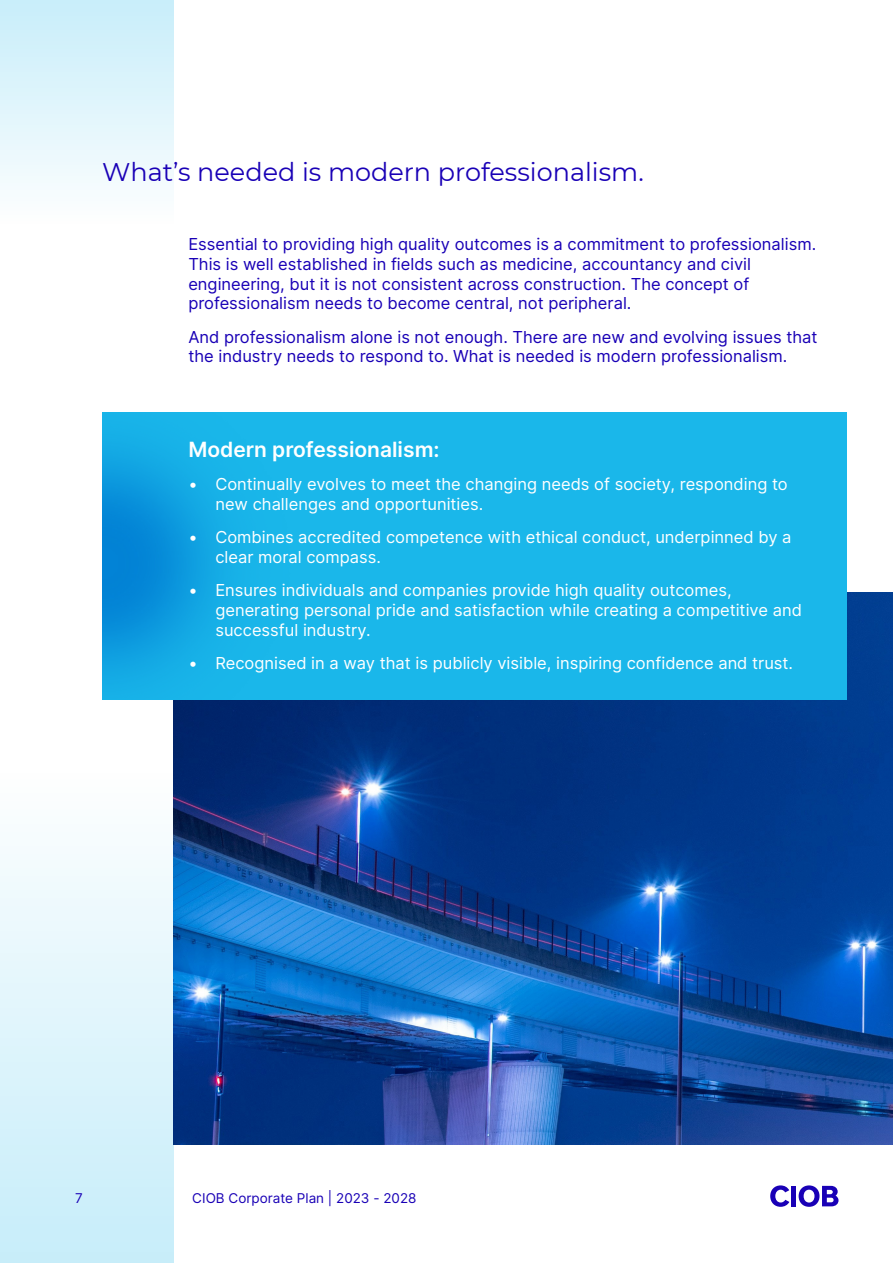
<style>
.page{position:relative;width:893px;height:1263px;background:#fff}
.page>*{position:absolute;margin:0;border:0;box-sizing:border-box;transform-origin:0 0}
.t1{font:25.5px "Montserrat";color:#1900b6}
.t2{font:600 21px "Inter";color:#fff}
.t3{font:16.5px/19.8px "Inter";color:#fff}
.t4{font:16.5px/19.8px "Inter";color:#1900b6}
.t5{font:13.5px "Inter";color:#1900b6}
</style>
<div class="page">
<svg style="left:770px;top:1185px;width:19px;height:22px"></svg>
<div style="left:791px;top:1186px;width:5px;height:20px;background:#1900b6"></div>
<svg style="left:798px;top:1185px;width:40px;height:22px"></svg>
<div style="left:0;top:760px;width:173px;height:503px;background:linear-gradient(to bottom,#fff,#c6edf9)"></div>
<div style="left:0;top:0;width:173px;height:230px;background:linear-gradient(to bottom,#c7edf9,#fefefe)"></div>
<img style="left:173px;top:592px;width:719px;height:552px">
<div style="left:102px;top:412px;width:744px;height:288px;background:#1ab7ea"></div>
<p class="t1" style="left:102px;top:154px;width:543px">What’s needed is modern professionalism.</p>
<p class="t4" style="left:188px;top:234px;width:629px">Essential to providing high quality outcomes is a commitment to professionalism.<br>This is well established in fields such as medicine, accountancy and civil engineering, but it is not consistent across construction. The concept of professionalism needs to become central, not peripheral.</p>
<p class="t4" style="left:188px;top:326px;width:630px">And professionalism alone is not enough. There are new and evolving issues that the industry needs to respond to. What is needed is modern professionalism.</p>
<p class="t2" style="left:188px;top:434px;width:253px">Modern professionalism:</p>
<p class="t3" style="left:215px;top:474px;width:574px;text-indent:-27px">• Continually evolves to meet the changing needs of society, responding to new challenges and opportunities.</p>
<p class="t3" style="left:215px;top:527px;width:577px;text-indent:-27px">• Combines accredited competence with ethical conduct, underpinned by a clear moral compass.</p>
<p class="t3" style="left:215px;top:580px;width:588px;text-indent:-27px">• Ensures individuals and companies provide high quality outcomes, generating personal pride and satisfaction while creating a competitive and successful industry.</p>
<p class="t3" style="left:188px;top:653px;width:606px">• Recognised in a way that is publicly visible, inspiring confidence and trust.</p>
<p class="t5" style="left:75px;top:1188px;width:9px">7</p>
<p class="t5" style="left:192px;top:1188px;width:226px">CIOB Corporate Plan | 2023 - 2028</p>
</div>
